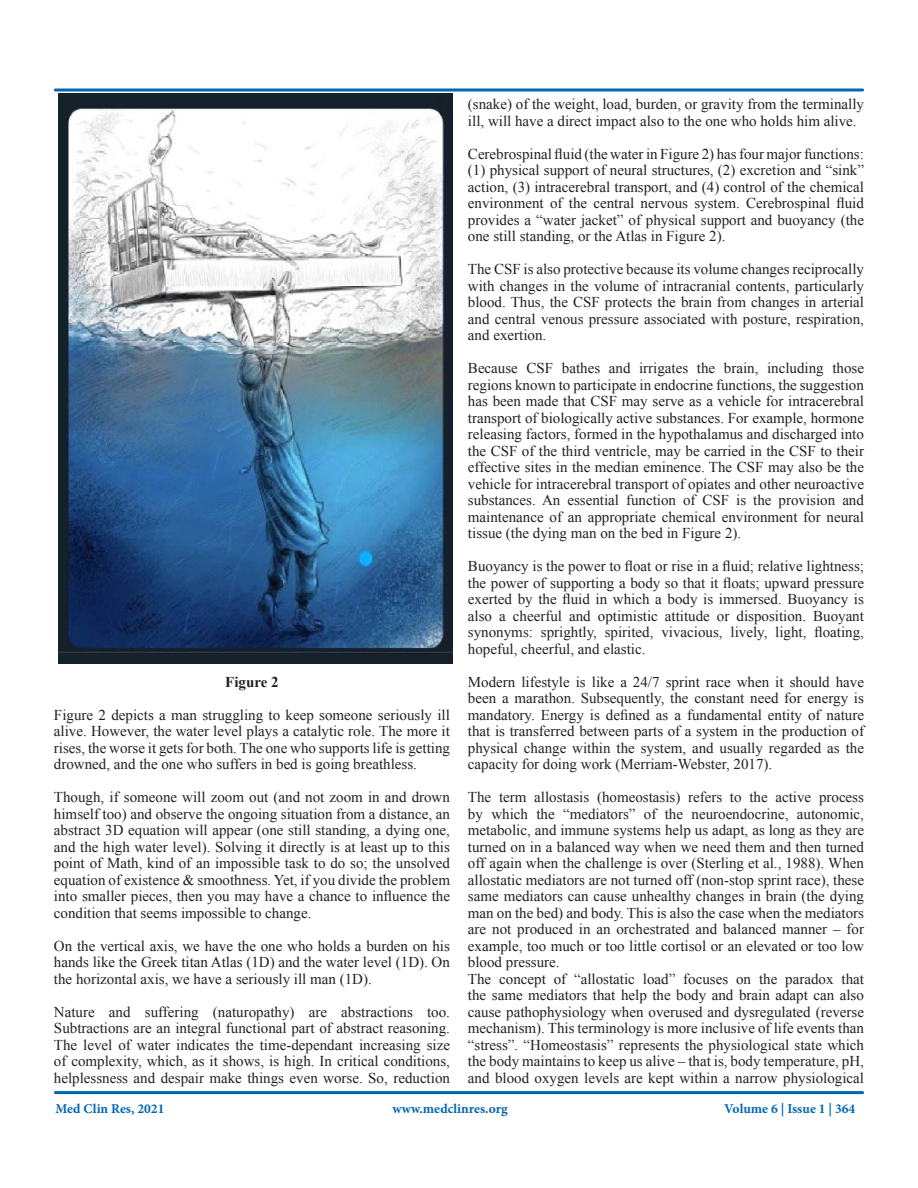
<style>
.page{position:relative;width:918px;height:1188px;background:#fff}
.page>*{position:absolute;margin:0;border:0;box-sizing:border-box;transform-origin:0 0}
.t1{font:15px/16.5px "Times New Roman";color:#231f20;text-align:justify}
.t2{font:700 15px "Times New Roman";color:#231f20}
.t3{font:700 13.5px "Minion Pro";color:#0166b3}
</style>
<div class="page">
<div style="left:54px;top:88px;width:810px;height:4px;border:2px solid #0166b3"></div>
<div style="left:54px;top:1091px;width:810px;height:3px;border:2px solid #0166b3"></div>
<img style="left:58px;top:94px;width:395px;height:569px">
<p class="t2" style="left:225px;top:672px;width:55px">Figure 2</p>
<p class="t1" style="left:54px;top:706px;width:398px">Figure 2 depicts a man struggling to keep someone seriously ill alive. However, the water level plays a catalytic role. The more it rises, the worse it gets for both. The one who supports life is getting drowned, and the one who suffers in bed is going breathless.</p>
<p class="t1" style="left:54px;top:789px;width:398px">Though, if someone will zoom out (and not zoom in and drown himself too) and observe the ongoing situation from a distance, an abstract 3D equation will appear (one still standing, a dying one, and the high water level). Solving it directly is at least up to this point of Math, kind of an impossible task to do so; the unsolved equation of existence &amp; smoothness. Yet, if you divide the problem into smaller pieces, then you may have a chance to influence the condition that seems impossible to change.</p>
<p class="t1" style="left:54px;top:937px;width:398px">On the vertical axis, we have the one who holds a burden on his hands like the Greek titan Atlas (1D) and the water level (1D). On the horizontal axis, we have a seriously ill man (1D).</p>
<p class="t1" style="left:54px;top:1003px;width:398px">Nature and suffering (naturopathy) are abstractions too.<br>Subtractions are an integral functional part of abstract reasoning.<br>The level of water indicates the time-dependant increasing size of complexity, which, as it shows, is high. In critical conditions, helplessness and despair make things even worse. So, reduction</p>
<p class="t1" style="left:468px;top:96px;width:398px">(snake) of the weight, load, burden, or gravity from the terminally ill, will have a direct impact also to the one who holds him alive.</p>
<p class="t1" style="left:468px;top:145px;width:398px">Cerebrospinal fluid (the water in Figure 2) has four major functions: (1) physical support of neural structures, (2) excretion and “sink” action, (3) intracerebral transport, and (4) control of the chemical environment of the central nervous system. Cerebrospinal fluid provides a “water jacket” of physical support and buoyancy (the one still standing, or the Atlas in Figure 2).</p>
<p class="t1" style="left:468px;top:261px;width:398px">The CSF is also protective because its volume changes reciprocally with changes in the volume of intracranial contents, particularly blood. Thus, the CSF protects the brain from changes in arterial and central venous pressure associated with posture, respiration, and exertion.</p>
<p class="t1" style="left:468px;top:360px;width:398px">Because CSF bathes and irrigates the brain, including those regions known to participate in endocrine functions, the suggestion has been made that CSF may serve as a vehicle for intracerebral transport of biologically active substances. For example, hormone releasing factors, formed in the hypothalamus and discharged into the CSF of the third ventricle, may be carried in the CSF to their effective sites in the median eminence. The CSF may also be the vehicle for intracerebral transport of opiates and other neuroactive substances. An essential function of CSF is the provision and maintenance of an appropriate chemical environment for neural tissue (the dying man on the bed in Figure 2).</p>
<p class="t1" style="left:468px;top:558px;width:398px">Buoyancy is the power to float or rise in a fluid; relative lightness; the power of supporting a body so that it floats; upward pressure exerted by the fluid in which a body is immersed. Buoyancy is also a cheerful and optimistic attitude or disposition. Buoyant synonyms: sprightly, spirited, vivacious, lively, light, floating, hopeful, cheerful, and elastic.</p>
<p class="t1" style="left:468px;top:673px;width:398px">Modern lifestyle is like a 24/7 sprint race when it should have been a marathon. Subsequently, the constant need for energy is mandatory. Energy is defined as a fundamental entity of nature that is transferred between parts of a system in the production of physical change within the system, and usually regarded as the capacity for doing work (Merriam-Webster, 2017).</p>
<p class="t1" style="left:468px;top:789px;width:398px;text-align:left">The term allostasis (homeostasis) refers to the active process by which the “mediators” of the neuroendocrine, autonomic, metabolic, and immune systems help us adapt, as long as they are turned on in a balanced way when we need them and then turned off again when the challenge is over (Sterling et al., 1988). When allostatic mediators are not turned off (non-stop sprint race), these same mediators can cause unhealthy changes in brain (the dying man on the bed) and body. This is also the case when the mediators are not produced in an orchestrated and balanced manner – for example, too much or too little cortisol or an elevated or too low blood pressure.<br>The concept of “allostatic load” focuses on the paradox that the same mediators that help the body and brain adapt can also cause pathophysiology when overused and dysregulated (reverse mechanism). This terminology is more inclusive of life events than “stress”. “Homeostasis” represents the physiological state which the body maintains to keep us alive – that is, body temperature, pH, and blood oxygen levels are kept within a narrow physiological</p>
<p class="t3" style="left:56px;top:1099px;width:110px">Med Clin Res, 2021</p>
<p class="t3" style="left:393px;top:1099px;width:117px">www.medclinres.org</p>
<p class="t3" style="left:724px;top:1099px;width:133px">Volume 6 | Issue 1 | 364</p>
</div>
